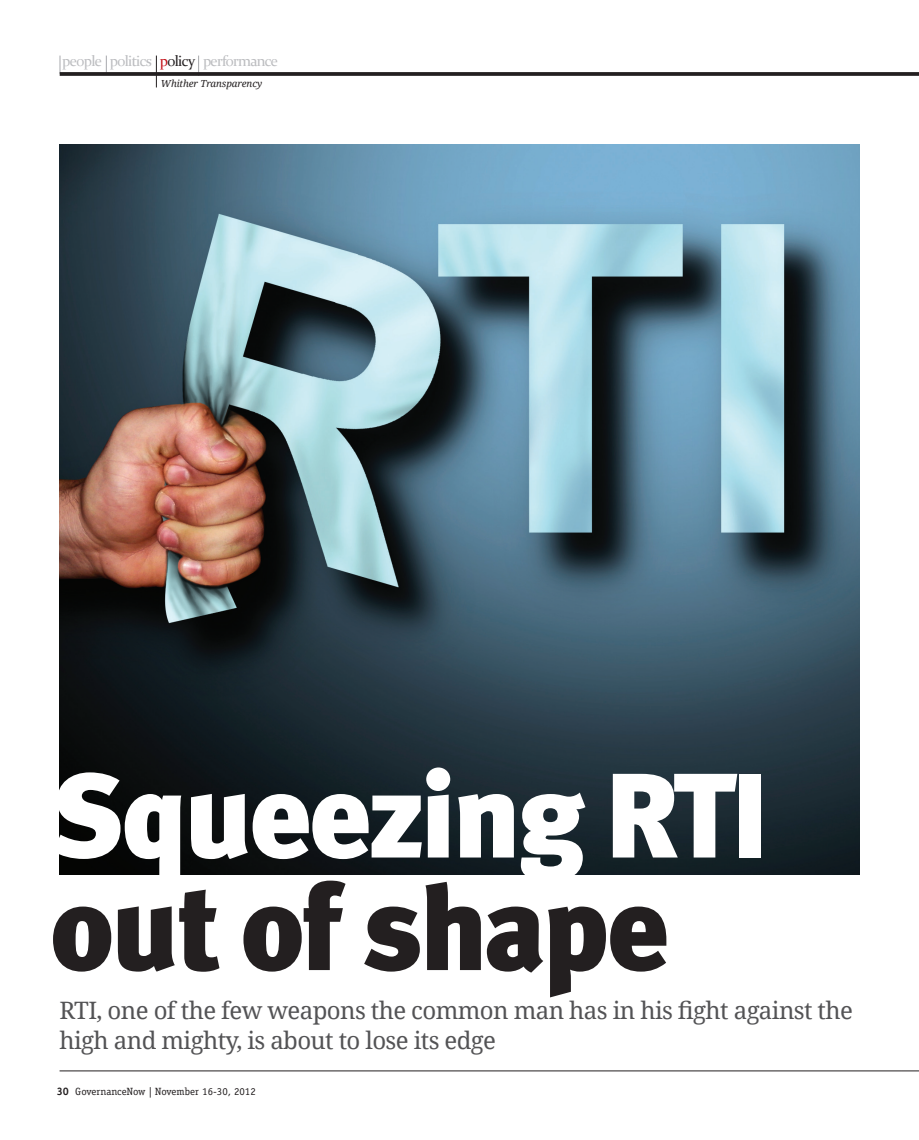
<style>
.page{position:relative;width:919px;height:1140px;background:#fff}
.page>*{position:absolute;margin:0;border:0;box-sizing:border-box;transform-origin:0 0}
.Headline-45_45{font:900 120px/112.5px "Meta";letter-spacing:-.025em;color:#fff}
.Intro-18_20{font:24px/30px "Droid Serif Pro";letter-spacing:-.025em;color:#535355}
.t1{font:15px "Constantia";letter-spacing:-.05em;color:#bcbdc0}
.t2{font:700 10.8px "Officina Serif Std";color:#231f20}
.t3{font:10.5px "Officina Serif Std";color:#231f20}
.BodyCopy-8_10{font:italic 9.75px "Droid Serif Pro";letter-spacing:-.01em;color:#231f20}
.s1{color:#c4121a}
.s2{color:#231f20}
</style>
<div class="page">
<hr style="left:60px;top:1070px;width:841px;height:1px;background:#231f20">
<svg style="left:901px;top:1070px;width:17px;height:1px"></svg>
<img style="left:60px;top:145px;width:799px;height:729px">
<svg style="left:198px;top:56px;width:1px;height:16px"></svg>
<svg style="left:60px;top:56px;width:1px;height:16px"></svg>
<hr style="left:156px;top:56px;width:1px;height:31px;background:#231f20">
<svg style="left:106px;top:56px;width:1px;height:16px"></svg>
<svg style="left:60px;top:72px;width:858px;height:4px;background:#2f2c2c"></svg>
<p class="t1" style="left:62px;top:50px;width:217px">people politics <span class="s1">p</span><span class="s2">olicy</span> performance</p>
<p class="BodyCopy-8_10" style="left:161px;top:77px;width:103px">Whither Transparency</p>
<p class="Headline-45_45" style="left:50px;top:758px;width:719px">Squeezing RTI <span class="s2">out of shape</span></p>
<p class="Intro-18_20" style="left:60px;top:994px;width:794px">RTI, one of the few weapons the common man has in his fight against the high and mighty, is about to lose its edge</p>
<p class="t2" style="left:57px;top:1084px;width:14px">30</p>
<p class="t3" style="left:75px;top:1085px;width:182px">GovernanceNow | November 16-30, 2012</p>
</div>
